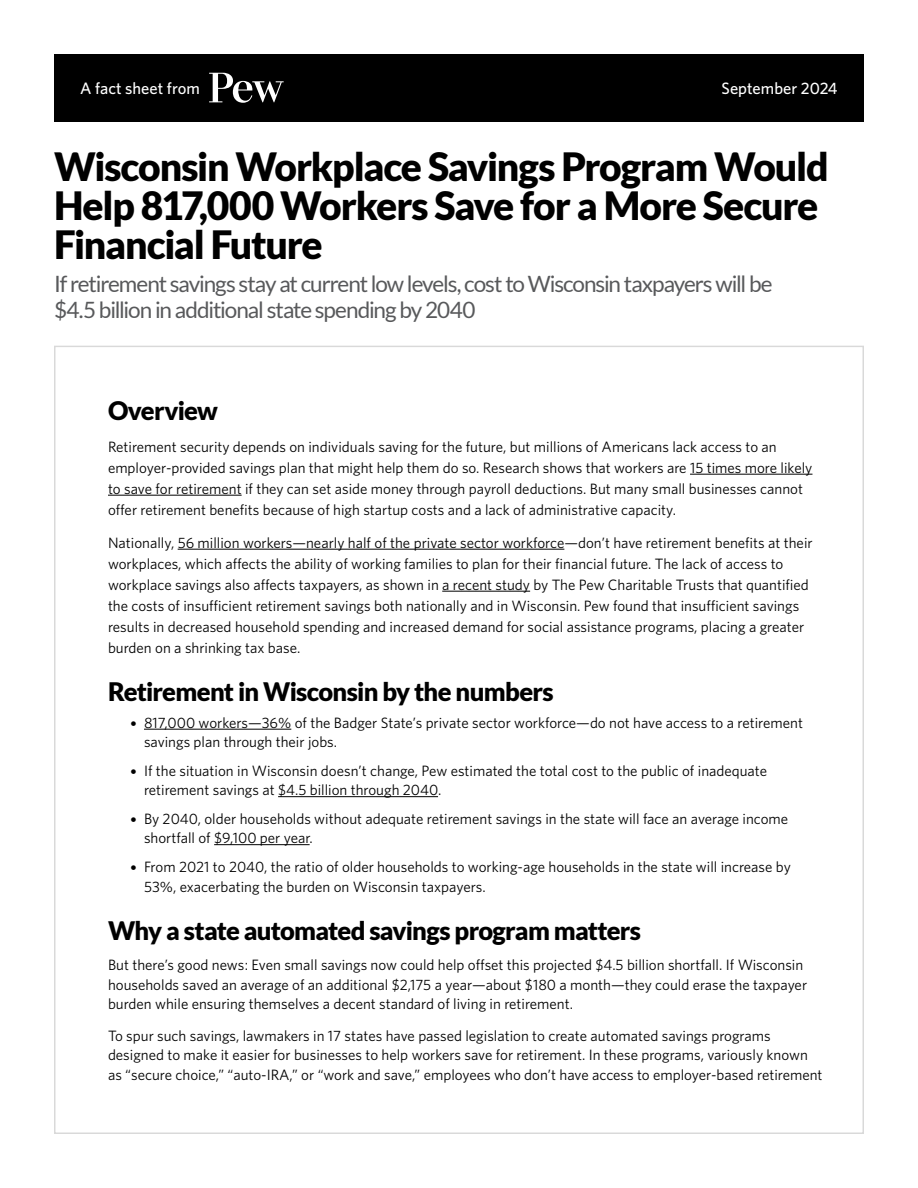
<style>
.page{position:relative;width:918px;height:1188px;background:#fff}
.page>*{position:absolute;margin:0;border:0;box-sizing:border-box;transform-origin:0 0}
.t1{font:900 39px/39px "Lato";letter-spacing:-.035em;color:#000}
.t2{font:900 25.5px "Lato";letter-spacing:-.03em;color:#000}
.t3{font:22.5px/25.5px "Lato";letter-spacing:-.05em;color:#58595b}
.t4{font:500 16.5px "Whitney";color:#fff}
.t5{font:15px/21px "Whitney";color:#000}
.s1{font-family:"Museo Sans 500"}
</style>
<div class="page">
<hr style="left:690px;top:474px;width:122px;height:1px;background:#000">
<hr style="left:108px;top:495px;width:134px;height:1px;background:#000">
<hr style="left:178px;top:549px;width:386px;height:1px;background:#000">
<hr style="left:442px;top:591px;width:88px;height:1px;background:#000">
<hr style="left:144px;top:729px;width:147px;height:1px;background:#000">
<hr style="left:278px;top:796px;width:160px;height:1px;background:#000">
<hr style="left:214px;top:844px;width:96px;height:1px;background:#000">
<div style="left:54px;top:54px;width:810px;height:68px;background:#000"></div>
<svg style="left:209px;top:73px;width:75px;height:30px"></svg>
<p class="t4" style="left:80px;top:77px;width:121px">A fact sheet from</p>
<p class="t4" style="left:722px;top:77px;width:118px">September 2024</p>
<h1 class="t1" style="left:54px;top:147px;width:776px">Wisconsin Workplace Savings Program Would<br>Help 817,000 Workers Save for a More Secure<br>Financial Future</h1>
<h3 class="t3" style="left:54px;top:271px;width:720px">If retirement savings stay at current low levels, cost to Wisconsin taxpayers will be $4.5 billion in additional state spending by 2040</h3>
<h2 class="t2" style="left:108px;top:396px;width:111px">Overview</h2>
<p class="t5" style="left:108px;top:436px;width:706px">Retirement security depends on individuals saving for the future, but millions of Americans lack access to an employer-provided savings plan that might help them do so. Research shows that workers are 15 times more likely to save for retirement if they can set aside money through payroll deductions. But many small businesses cannot offer retirement benefits because of high startup costs and a lack of administrative capacity.</p>
<p class="t5" style="left:108px;top:532px;width:706px">Nationally, 56 million workers—nearly half of the private sector workforce—don’t have retirement benefits at their workplaces, which affects the ability of working families to plan for their financial future. The lack of access to workplace savings also affects taxpayers, as shown in a recent study by The Pew Charitable Trusts that quantified the costs of insufficient retirement savings both nationally and in Wisconsin. Pew found that insufficient savings results in decreased household spending and increased demand for social assistance programs, placing a greater burden on a shrinking tax base.</p>
<h2 class="t2" style="left:108px;top:676px;width:447px">Retirement in Wisconsin by the numbers</h2>
<p class="t5" style="left:144px;top:712px;width:660px;line-height:19.5px;text-indent:-14px"><span class="s1">•</span> 817,000 workers—36% of the Badger State’s private sector workforce—do not have access to a retirement savings plan through their jobs.</p>
<p class="t5" style="left:144px;top:760px;width:625px;line-height:19.5px;text-indent:-14px"><span class="s1">•</span> If the situation in Wisconsin doesn’t change, Pew estimated the total cost to the public of inadequate retirement savings at $4.5 billion through 2040.</p>
<p class="t5" style="left:144px;top:808px;width:646px;line-height:19.5px;text-indent:-14px"><span class="s1">•</span> By 2040, older households without adequate retirement savings in the state will face an average income shortfall of $9,100 per year.</p>
<p class="t5" style="left:144px;top:856px;width:648px;text-indent:-14px"><span class="s1">•</span> From 2021 to 2040, the ratio of older households to working-age households in the state will increase by<br>53%, exacerbating the burden on Wisconsin taxpayers.</p>
<h2 class="t2" style="left:108px;top:916px;width:535px">Why a state automated savings program matters</h2>
<p class="t5" style="left:108px;top:955px;width:701px;line-height:19.5px">But there’s good news : Even small savings now could help offset this projected $4.5 billion shortfall. If Wisconsin households saved an average of an additional $2,175 a year—about $180 a month—they could erase the taxpayer burden while ensuring themselves a decent standard of living in retirement.</p>
<p class="t5" style="left:108px;top:1025px;width:716px;line-height:19.5px">To spur such savings, lawmakers in 17 states have passed legislation to create automated savings programs designed to make it easier for businesses to help workers save for retirement. In these programs, variously known as “secure choice,” “auto-IRA,” or “work and save,” employees who don’t have access to employer-based retirement</p>
</div>
